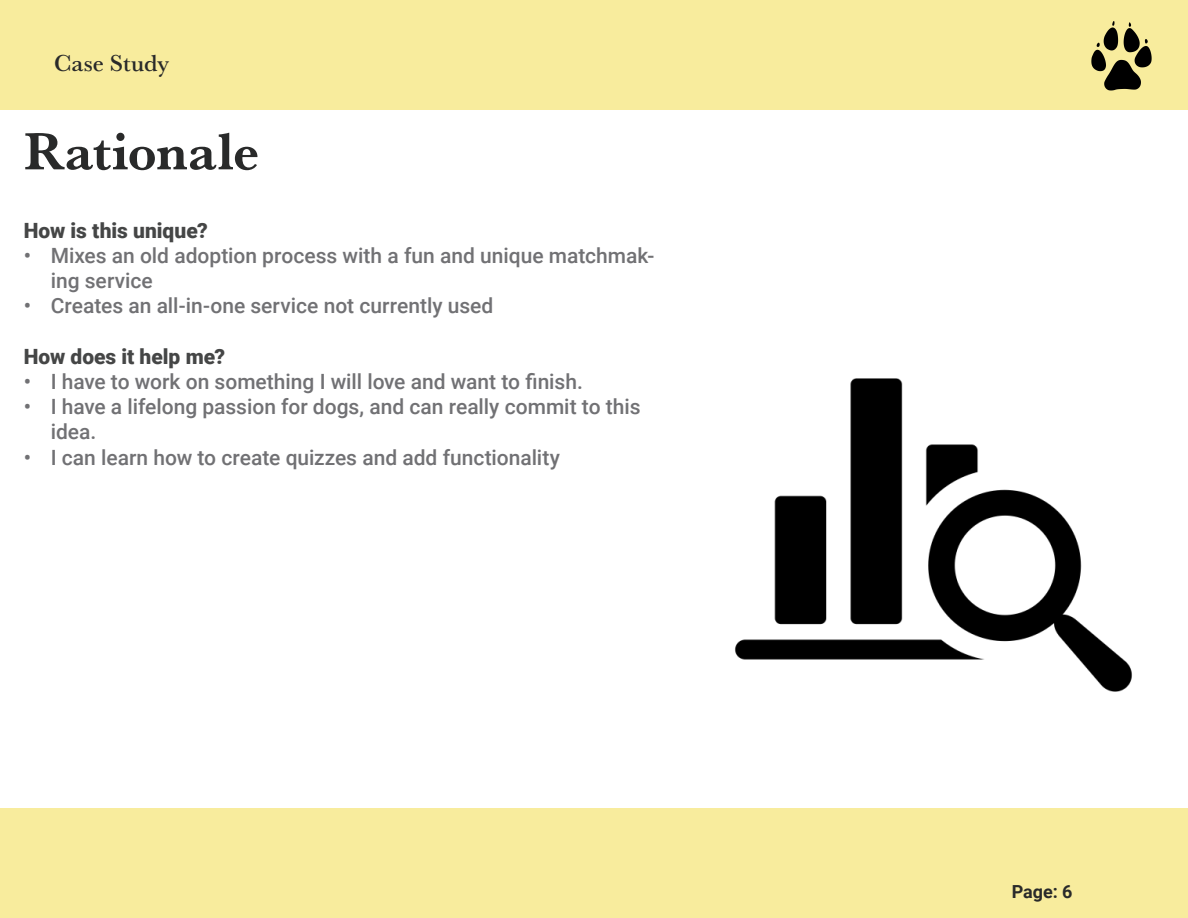
<style>
.page{position:relative;width:1188px;height:918px;background:#fff}
.page>*{position:absolute;margin:0;border:0;box-sizing:border-box;transform-origin:0 0}
.t1{font:700 54px "Baskerville URW";letter-spacing:-.005em;color:#292a2a}
.t2{font:500 24px "Baskerville URW";color:#292a2a}
.t3{font:500 21px/25.2px "Roboto";color:#717174}
.t4{font:900 21px "Roboto";color:#454646}
.t5{font:700 18px "Roboto";color:#292a2a}
</style>
<div class="page">
<div style="left:0;top:0;width:1188px;height:109px;background:#f8ec9d"></div>
<div style="left:0;top:809px;width:1188px;height:109px;background:#f8ec9d"></div>
<img style="left:1091px;top:21px;width:61px;height:70px">
<img style="left:735px;top:378px;width:397px;height:314px">
<p class="t2" style="left:54px;top:46px;width:116px">Case Study</p>
<p class="t1" style="left:24px;top:113px;width:237px">Rationale</p>
<p class="t4" style="left:24px;top:216px;width:185px">How is this unique?</p>
<p class="t3" style="left:51px;top:242px;width:605px;text-indent:-27px">• Mixes an old adoption process with a fun and unique matchmak&shy;ing service</p>
<p class="t3" style="left:24px;top:293px;width:471px">• Creates an all-in-one service not currently used</p>
<p class="t4" style="left:24px;top:342px;width:203px">How does it help me?</p>
<p class="t3" style="left:24px;top:368px;width:561px">• I have to work on something I will love and want to finish.</p>
<p class="t3" style="left:51px;top:393px;width:591px;text-indent:-27px">• I have a lifelong passion for dogs, and can really commit to this idea.</p>
<p class="t3" style="left:24px;top:444px;width:538px">• I can learn how to create quizzes and add functionality</p>
<p class="t5" style="left:1012px;top:879px;width:62px">Page: 6</p>
</div>
